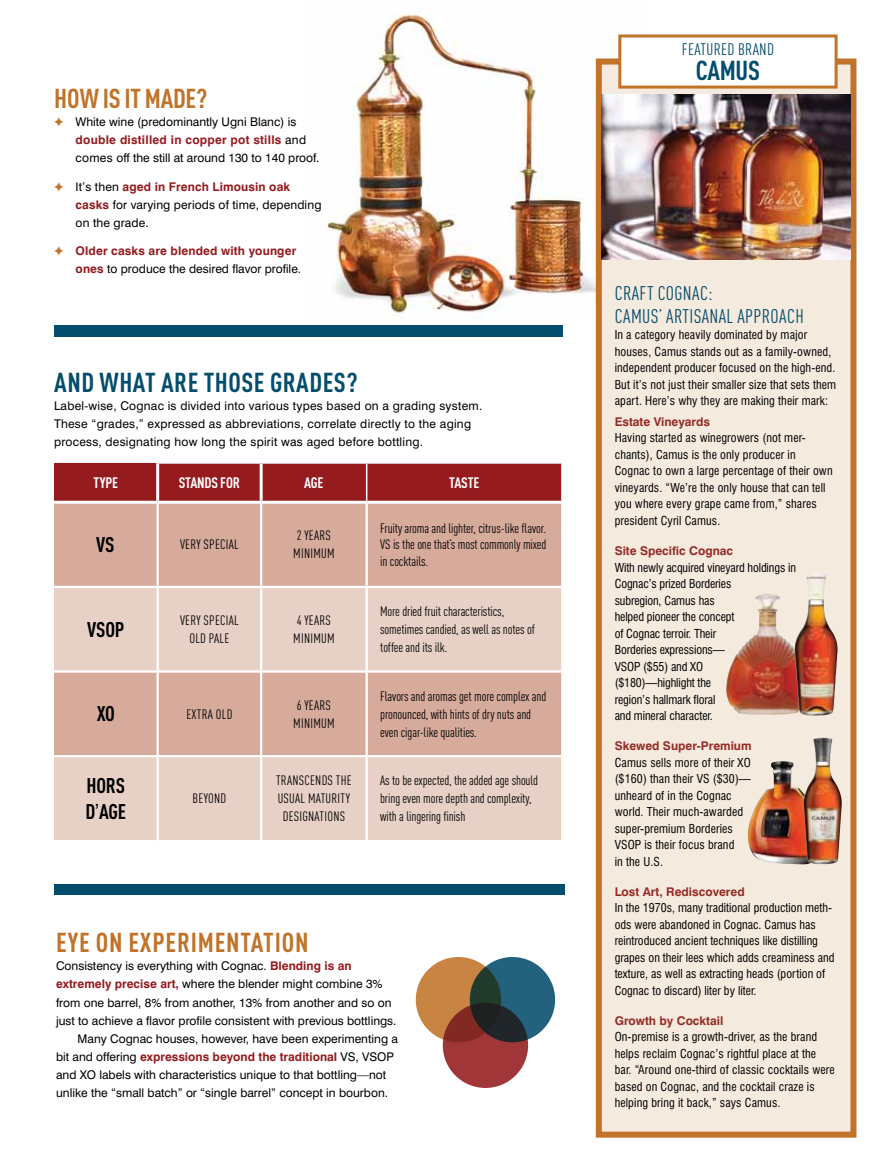
<style>
.page{position:relative;width:891px;height:1175px;background:#fff}
.page>*{position:absolute;margin:0;border:0;box-sizing:border-box;transform-origin:0 0}
.t1{font:700 condensed 27px "DIN Pro";letter-spacing:.03em;color:#c07329}
.t2{font:700 condensed 27px "DIN Pro";letter-spacing:.02em;color:#044d6c}
.t3{font:700 condensed 21px/25.5px "DIN Pro";letter-spacing:-.01em;color:#000}
.t4{font:condensed 19.5px/22.5px "DIN Pro";letter-spacing:.02em;color:#044d6c}
.t5{font:condensed 16.5px "DIN Pro";letter-spacing:.02em;color:#044d6c}
.t6{font:700 condensed 15px "DIN Pro";letter-spacing:-.01em;color:#fff}
.t7{font:condensed 13.5px/18px "DIN Pro";letter-spacing:-.01em;color:#000}
.t8{font:condensed 13.5px/18px "DIN Pro";letter-spacing:.02em;color:#000}
.t9{font:condensed 12px/16.5px "Swiss 721 BT";letter-spacing:.01em;color:#000}
.t10{font:12px/18px "Swiss 721 BT";color:#000}
.t11{font:condensed 12px/16.5px "Swiss 721 BT";letter-spacing:-.01em;color:#000}
.t12{font:12px/18px "Swiss 721 BT";letter-spacing:.02em;color:#000}
.t13{font:700 12px/18px "Swiss 721 BT";color:#951b1e}
.t14{font:700 12px "Swiss 721 BT";color:#942c26}
.s1{color:#c07329}
.s2{font-weight:700;color:#951b1e}
.s3{font-weight:400;color:#000}
.s4{font-family:"Arial";font-weight:400;font-stretch:normal}
</style>
<div class="page">
<img style="left:325px;top:14px;width:268px;height:305px">
<div style="left:54px;top:326px;width:509px;height:11px;background:#044d6c"></div>
<div style="left:54px;top:884px;width:511px;height:11px;background:#044d6c"></div>
<svg style="left:593px;top:58px;width:264px;height:1080px;background:#f1e1d2"></svg>
<div style="left:620px;top:36px;width:216px;height:51px;background:#fff"></div>
<div style="left:618px;top:34px;width:220px;height:55px;border:3px solid #c07329"></div>
<div style="left:470px;top:957px;width:85px;height:85px;background:#22627d;border-radius:50%"></div>
<svg style="left:416px;top:957px;width:85px;height:85px;background:#a6763f"></svg>
<svg style="left:443px;top:1002px;width:85px;height:86px;background:#792f30"></svg>
<img style="left:748px;top:761px;width:55px;height:103px">
<img style="left:803px;top:737px;width:39px;height:127px">
<img style="left:602px;top:95px;width:248px;height:164px">
<img style="left:726px;top:589px;width:68px;height:125px">
<img style="left:794px;top:573px;width:44px;height:143px">
<div style="left:54px;top:463px;width:507px;height:38px;background:#951b1e"></div>
<div style="left:54px;top:504px;width:507px;height:82px;background:#d6ab9c"></div>
<svg style="left:54px;top:588px;width:507px;height:252px;background:#e1c4b8"></svg>
<hr style="left:366px;top:463px;width:1px;height:38px;background:#fff">
<hr style="left:156px;top:463px;width:3px;height:38px;background:#fff">
<hr style="left:260px;top:463px;width:3px;height:38px;background:#fff">
<hr style="left:157px;top:504px;width:2px;height:82px;background:#fff">
<hr style="left:260px;top:504px;width:2px;height:82px;background:#fff">
<hr style="left:157px;top:588px;width:2px;height:82px;background:#fff">
<hr style="left:260px;top:588px;width:2px;height:82px;background:#fff">
<hr style="left:157px;top:672px;width:2px;height:83px;background:#fff">
<hr style="left:260px;top:672px;width:2px;height:83px;background:#fff">
<hr style="left:157px;top:757px;width:2px;height:83px;background:#fff">
<hr style="left:260px;top:757px;width:2px;height:83px;background:#fff">
<hr style="left:366px;top:504px;width:2px;height:82px;background:#fff">
<hr style="left:366px;top:588px;width:2px;height:82px;background:#fff">
<hr style="left:54px;top:670px;width:104px;height:2px;background:#fff">
<hr style="left:158px;top:670px;width:103px;height:2px;background:#fff">
<hr style="left:261px;top:670px;width:106px;height:2px;background:#fff">
<hr style="left:367px;top:670px;width:194px;height:2px;background:#fff">
<hr style="left:366px;top:672px;width:2px;height:83px;background:#fff">
<hr style="left:54px;top:755px;width:104px;height:2px;background:#fff">
<hr style="left:158px;top:755px;width:103px;height:2px;background:#fff">
<hr style="left:261px;top:755px;width:106px;height:2px;background:#fff">
<hr style="left:367px;top:755px;width:194px;height:2px;background:#fff">
<hr style="left:366px;top:757px;width:2px;height:83px;background:#fff">
<h1 class="t1" style="left:54px;top:78px;width:154px">HOW IS IT MADE?</h1>
<p class="t10" style="left:76px;top:112px;width:245px;text-indent:-22px"><span class="s1">✦</span> White wine (predominantly Ugni Blanc) is <span class="s2">double distilled in copper pot stills</span> and comes off the still at around 130 to 140 proof.</p>
<p class="t10" style="left:76px;top:177px;width:247px;text-indent:-22px"><span class="s1">✦</span> It’s then <span class="s2">aged in French Limousin oak casks</span> for varying periods of time, depending on the grade.</p>
<p class="t13" style="left:76px;top:242px;width:227px;text-indent:-22px"><span class="s1">✦</span> Older casks are blended with younger ones <span class="s3">to produce the desired flavor profile.</span></p>
<h1 class="t2" style="left:54px;top:362px;width:305px">AND WHAT ARE THOSE GRADES?</h1>
<p class="t12" style="left:54px;top:396px;width:430px">Label-wise, Cognac is divided into various types based on a grading system.<br>These “grades,” expressed as abbreviations, correlate directly to the aging process, designating how long the spirit was aged before bottling.</p>
<p class="t6" style="left:94px;top:471px;width:26px">TYPE</p>
<p class="t6" style="left:179px;top:471px;width:63px">STANDS FOR</p>
<p class="t6" style="left:304px;top:471px;width:21px">AGE</p>
<p class="t6" style="left:449px;top:471px;width:32px">TASTE</p>
<h2 class="t3" style="left:96px;top:530px;width:10px">VS</h2>
<p class="t8" style="left:180px;top:534px;width:60px">very special</p>
<p class="t8" style="left:293px;top:525px;width:43px">2 years<br>Minimum</p>
<p class="t8" style="left:380px;top:519px;width:168px;line-height:16.5px;text-align:justify">Fruity aroma and lighter, citrus-like flavor.<br>VS is the one that’s most commonly mixed in cocktails.</p>
<h2 class="t3" style="left:87px;top:614px;width:11px">VSOP</h2>
<p class="t8" style="left:180px;top:610px;width:60px;text-align:center">very special old pale</p>
<p class="t8" style="left:293px;top:610px;width:43px">4 years<br>Minimum</p>
<p class="t7" style="left:380px;top:601px;width:156px">More dried fruit characteristics, sometimes candied, as well as notes of toffee and its ilk.</p>
<h2 class="t3" style="left:97px;top:699px;width:10px">XO</h2>
<p class="t8" style="left:186px;top:704px;width:47px">extra old</p>
<p class="t8" style="left:293px;top:695px;width:43px">6 years<br>Minimum</p>
<p class="t7" style="left:380px;top:686px;width:168px">Flavors and aromas get more complex and pronounced, with hints of dry nuts and even cigar-like qualities.</p>
<h2 class="t3" style="left:85px;top:771px;width:42px">HORS<br>D<span class="s4">ʼ</span>AGE</h2>
<p class="t8" style="left:276px;top:770px;width:77px;text-align:center">transcends the usual maturity designations</p>
<p class="t7" style="left:380px;top:770px;width:160px">As to be expected, the added age should bring even more depth and complexity, with a lingering finish</p>
<p class="t8" style="left:193px;top:788px;width:35px">beyond</p>
<h1 class="t1" style="left:56px;top:922px;width:254px">EYE ON EXPERIMENTATION</h1>
<p class="t10" style="left:56px;top:957px;width:297px">Consistency is everything with Cognac. <span class="s2">Blending is an</span></p>
<p class="t10" style="left:56px;top:975px;width:328px"><span class="s2">extremely precise art,</span> where the blender might combine 3%</p>
<p class="t10" style="left:56px;top:993px;width:337px">from one barrel, 8% from another, 13% from another and so on</p>
<p class="t10" style="left:56px;top:1011px;width:342px">just to achieve a flavor profile consistent with previous bottlings.</p>
<p class="t10" style="left:78px;top:1029px;width:322px">Many Cognac houses, however, have been experimenting a</p>
<p class="t13" style="left:56px;top:1047px;width:340px"><span class="s3">bit and offering</span> expressions beyond the traditional <span class="s3">VS, VSOP</span></p>
<p class="t10" style="left:56px;top:1065px;width:332px">and XO labels with characteristics unique to that bottling—not</p>
<p class="t10" style="left:56px;top:1083px;width:334px">unlike the “small batch” or “single barrel” concept in bourbon.</p>
<h3 class="t5" style="left:682px;top:37px;width:94px">Featured Brand</h3>
<h1 class="t2" style="left:696px;top:50px;width:66px">CAMUS</h1>
<h3 class="t4" style="left:615px;top:280px;width:190px">Craft Cognac:<br>Camus’ Artisanal Approach</h3>
<p class="t9" style="left:615px;top:326px;width:223px">In a category heavily dominated by major houses, Camus stands out as a family-owned, independent producer focused on the high-end.<br>But it’s not just their smaller size that sets them apart. Here’s why they are making their mark:</p>
<p class="t14" style="left:615px;top:414px;width:97px">Estate Vineyards</p>
<p class="t9" style="left:615px;top:430px;width:219px">Having started as winegrowers (not mer&shy;chants), Camus is the only producer in Cognac to own a large percentage of their own vineyards. “We’re the only house that can tell you where every grape came from,” shares president Cyril Camus.</p>
<p class="t14" style="left:615px;top:543px;width:120px">Site Specific Cognac</p>
<p class="t11" style="left:615px;top:559px;width:183px">With newly acquired vineyard holdings in<br>Cognac’s prized Borderies<br>subregion, Camus has<br>helped pioneer the concept<br>of Cognac terroir. Their<br>Borderies expressions—<br>VSOP ($55) and XO<br>($180)—highlight the<br>region’s hallmark floral<br>and mineral character.</p>
<p class="t14" style="left:615px;top:738px;width:138px">Skewed Super-Premium</p>
<p class="t9" style="left:615px;top:754px;width:138px">Camus sells more of their XO ($160) than their VS ($30)— unheard of in the Cognac world. Their much-awarded super-premium Borderies<br>VSOP is their focus brand<br>in the U.S.</p>
<p class="t14" style="left:615px;top:884px;width:132px">Lost Art, Rediscovered</p>
<p class="t9" style="left:615px;top:899px;width:221px">In the 1970s, many traditional production meth&shy;ods were abandoned in Cognac. Camus has reintroduced ancient techniques like distilling grapes on their lees which adds creaminess and texture, as well as extracting heads (portion of Cognac to discard) liter by liter.</p>
<p class="t14" style="left:615px;top:1013px;width:110px">Growth by Cocktail</p>
<p class="t9" style="left:615px;top:1028px;width:222px">On-premise is a growth-driver, as the brand helps reclaim Cognac’s rightful place at the bar. “Around one-third of classic cocktails were based on Cognac, and the cocktail craze is helping bring it back,” says Camus.</p>
</div>
